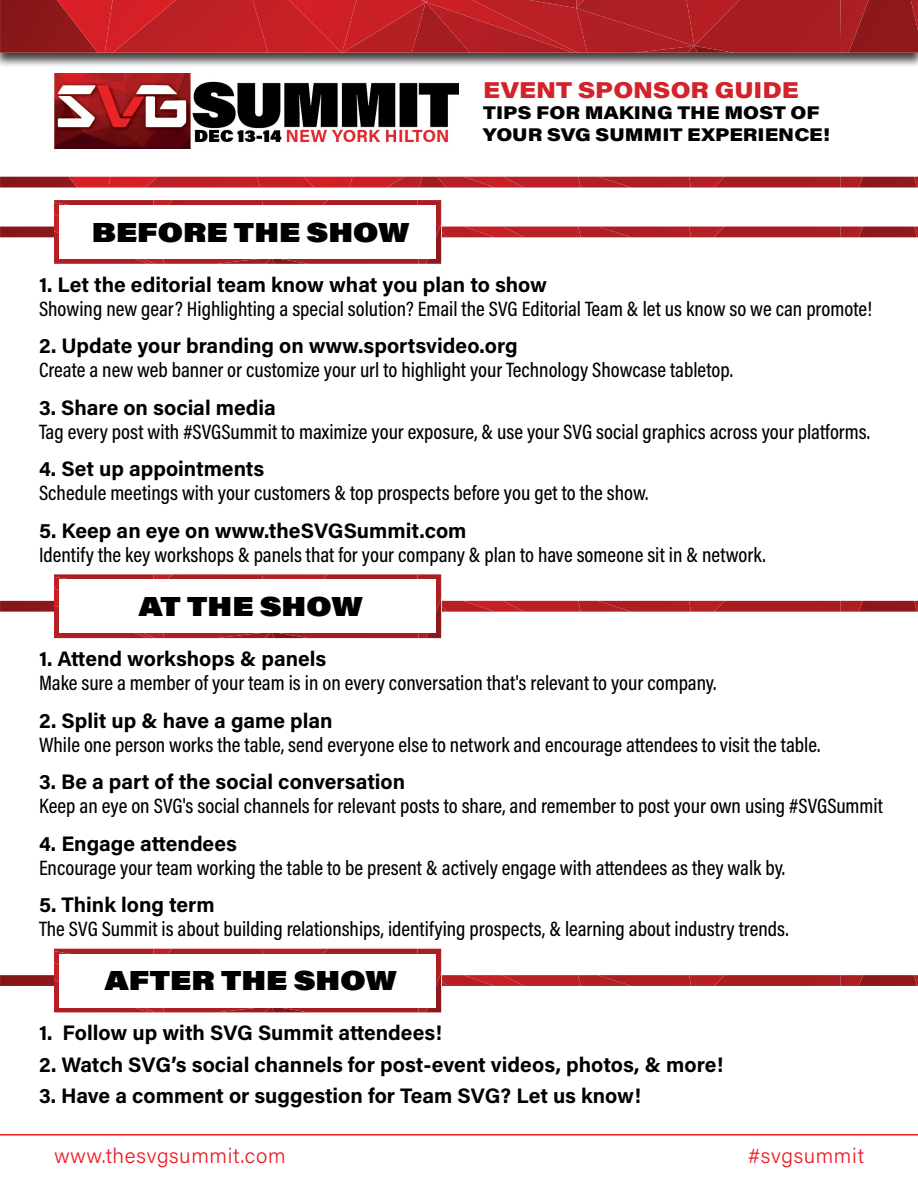
<style>
.page{position:relative;width:918px;height:1188px;background:#fff}
.page>*{position:absolute;margin:0;border:0;box-sizing:border-box;transform-origin:0 0}
.t1{font:900 27px "Acumin Pro Wide";color:#000}
.t2{font:900 22.5px "Acumin Pro Wide";color:#d2232a}
.t3{font:500 21px "Acumin Pro Cond";color:#000}
.t4{font:700 21px "Acumin Pro";color:#000}
.t5{font:300 21px "Acumin Pro";letter-spacing:.03em;color:#ed1c24}
.t6{font:900 18px/21.6px "Acumin Pro Wide";color:#000}
</style>
<div class="page">
<div style="left:0;top:0;width:918px;height:68px;background:#000;opacity:.75"></div>
<svg style="left:0;top:0;width:918px;height:53px;background:#b32024"></svg>
<svg style="left:0;top:200px;width:918px;height:64px"></svg>
<div style="left:59px;top:205px;width:377px;height:54px;background:#fff"></div>
<svg style="left:0;top:574px;width:918px;height:64px"></svg>
<div style="left:59px;top:579px;width:377px;height:54px;background:#fff"></div>
<svg style="left:0;top:949px;width:918px;height:63px"></svg>
<div style="left:59px;top:954px;width:377px;height:54px;background:#fff"></div>
<hr style="left:0;top:1134px;width:918px;height:2px;background:#ed1c24">
<img style="left:54px;top:73px;width:405px;height:75px">
<svg style="left:0;top:177px;width:918px;height:11px;background:#b7292d"></svg>
<p class="t1" style="left:92px;top:212px;width:319px">BEFORE THE SHOW</p>
<p class="t2" style="left:483px;top:73px;width:317px">EVENT SPONSOR GUIDE</p>
<p class="t6" style="left:483px;top:101px;width:348px">TIPS FOR MAKING THE MOST OF<br>YOUR SVG SUMMIT EXPERIENCE!</p>
<p class="t4" style="left:39px;top:270px;width:510px">1. Let the editorial team know what you plan to show</p>
<p class="t3" style="left:39px;top:295px;width:835px">Showing new gear? Highlighting a special solution? Email the SVG Editorial Team &amp; let us know so we can promote!</p>
<p class="t4" style="left:39px;top:331px;width:480px">2. Update your branding on www.sportsvideo.org</p>
<p class="t3" style="left:39px;top:356px;width:695px">Create a new web banner or customize your url to highlight your Technology Showcase tabletop.</p>
<p class="t4" style="left:39px;top:393px;width:238px">3. Share on social media</p>
<p class="t3" style="left:39px;top:418px;width:833px">Tag every post with #SVGSummit to maximize your exposure, &amp; use your SVG social graphics across your platforms.</p>
<p class="t4" style="left:39px;top:454px;width:227px">4. Set up appointments</p>
<p class="t3" style="left:39px;top:479px;width:611px">Schedule meetings with your customers &amp; top prospects before you get to the show.</p>
<p class="t4" style="left:39px;top:516px;width:429px">5. Keep an eye on www.theSVGSummit.com</p>
<p class="t3" style="left:39px;top:541px;width:728px">Identify the key workshops &amp; panels that for your company &amp; plan to have someone sit in &amp; network.</p>
<p class="t1" style="left:139px;top:586px;width:226px">AT THE SHOW</p>
<p class="t4" style="left:39px;top:644px;width:289px">1. Attend workshops &amp; panels</p>
<p class="t3" style="left:39px;top:669px;width:679px">Make sure a member of your team is in on every conversation that's relevant to your company.</p>
<p class="t4" style="left:39px;top:706px;width:295px">2. Split up &amp; have a game plan</p>
<p class="t3" style="left:39px;top:731px;width:783px">While one person works the table, send everyone else to network and encourage attendees to visit the table.</p>
<p class="t4" style="left:39px;top:767px;width:368px">3. Be a part of the social conversation</p>
<p class="t3" style="left:39px;top:792px;width:846px">Keep an eye on SVG's social channels for relevant posts to share, and remember to post your own using #SVGSummit</p>
<p class="t4" style="left:39px;top:829px;width:200px">4. Engage attendees</p>
<p class="t3" style="left:39px;top:854px;width:748px">Encourage your team working the table to be present &amp; actively engage with attendees as they walk by.</p>
<p class="t4" style="left:39px;top:890px;width:177px">5. Think long term</p>
<p class="t3" style="left:39px;top:915px;width:751px">The SVG Summit is about building relationships, identifying prospects, &amp; learning about industry trends.</p>
<p class="t1" style="left:105px;top:960px;width:294px">AFTER THE SHOW</p>
<p class="t4" style="left:39px;top:1018px;width:404px">1. Follow up with SVG Summit attendees!</p>
<p class="t4" style="left:39px;top:1050px;width:686px">2. Watch SVG’s social channels for post-event videos, photos, &amp; more!</p>
<p class="t4" style="left:39px;top:1081px;width:603px">3. Have a comment or suggestion for Team SVG? Let us know!</p>
<p class="t5" style="left:54px;top:1141px;width:233px">www.thesvgsummit.com</p>
<p class="t5" style="left:748px;top:1141px;width:117px">#svgsummit</p>
</div>
